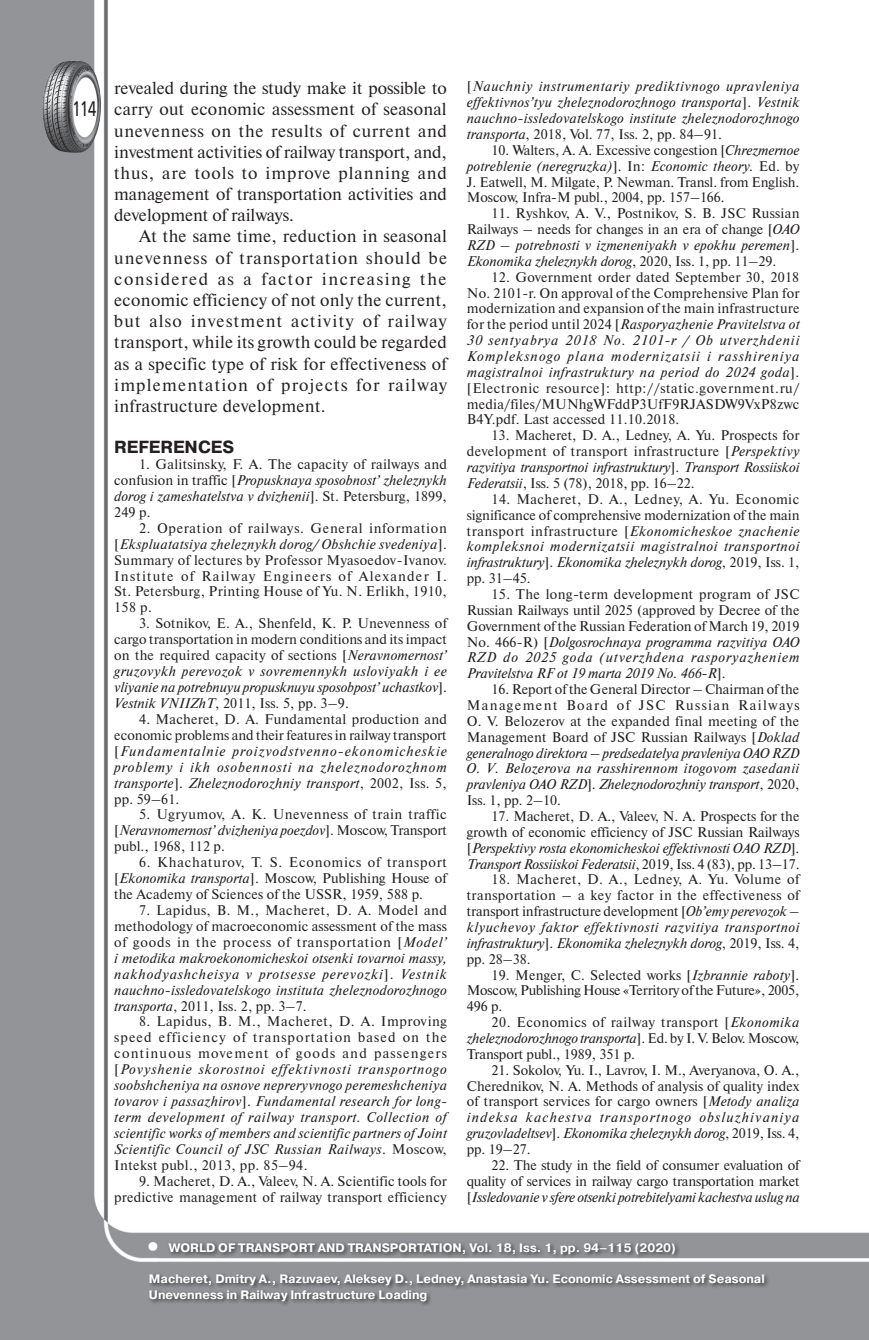
<style>
.page{position:relative;width:869px;height:1340px;background:#fff}
.page>*{position:absolute;margin:0;border:0;box-sizing:border-box;transform-origin:0 0}
.t1{font:700 24.5px "Pragmatica C";color:#fff}
.t2{font:21px "Free Set C";color:#231f20;scale:.7 1}
.Text{font:17.5px/21.2px "Newton C";letter-spacing:.005em;color:#231f20;text-align:justify}
.Podzag{font:700 17.5px "Pragmatica C";color:#231f20}
.liter_MT{font:14px/15.9px "Newton C";letter-spacing:.015em;color:#231f20;text-align:justify}
.liter_MT-2{font:italic 14px/15.9px "Newton C";letter-spacing:.02em;color:#231f20;text-align:justify}
.liter_MT-3{font:14px/15.9px "Newton C";letter-spacing:-.01em;color:#231f20}
.подвал_bottom{font:700 12.25px/15.8px "Pragmatica C";color:#fff}
.Подвал_топ{font:700 12.25px "Pragmatica C";color:#fff}
.s1{font-style:normal}
.s2{font-style:italic}
</style>
<div class="page">
<img style="left:0;top:0;width:868px;height:1339px">
<img style="left:42px;top:61px;width:33px;height:84px">
<div style="left:148px;top:1240px;width:621px;height:66px;background:#231f20;opacity:.75"></div>
<h2 class="t2" style="left:72px;top:97px;width:35px">114</h2>
<p class="liter_MT-2" style="left:466px;top:79px;width:334px"><span class="s1">[</span>Nauchniy instrumentariy prediktivnogo upravleniya effektivnos’tyu zheleznodorozhnogo transporta<span class="s1">].</span> Vestnik nauchno-issledovatelskogo institute zheleznodorozhnogo transporta<span class="s1">, 2018, Vol. 77, Iss. 2, pp. 84–91.</span></p>
<p class="liter_MT" style="left:466px;top:142px;width:334px;text-align:left;text-indent:25px">10. Walters, A. A. Excessive congestion [<span class="s2">Chrezmernoe potreblenie (neregruzka)</span>]. In: <span class="s2">Economic theory.</span> Ed. by J. Eatwell, M. Milgate, P. Newman. Transl. from English.<br>Moscow, Infra-M publ. , 2004, pp. 157–166.</p>
<p class="liter_MT" style="left:466px;top:206px;width:334px;text-align:left;text-indent:25px">11. Ryshkov, A. V. , Postnikov, S. B. JSC Russian Railways – needs for changes in an era of change [<span class="s2">OAO RZD – potrebnosti v izmeneniyakh v epokhu peremen</span>].<br><span class="s2">Ekonomika zheleznykh dorog</span>, 2020, Iss. 1, pp. 11–29.</p>
<p class="liter_MT" style="left:466px;top:269px;width:334px;text-align:left;text-indent:25px">12. Government order dated September 30, 2018<br>No. 2101-r. On approval of the Comprehensive Plan for modernization and expansion of the main infrastructure for the period until 2024 [<span class="s2">Rasporyazhenie Pravitelstva ot 30 sentyabrya 2018 No. 2101-r / Ob utverzhdenii Kompleksnogo plana modernizatsii i rasshireniya magistralnoi infrastruktury na period do 2024 goda</span>]. [Electronic resource]: http://static. government. ru/ media/files/MUNhgWFddP3UfF9RJASDW9VxP8zwc B4Y.pdf. Last accessed 11. 10. 2018.</p>
<p class="liter_MT" style="left:466px;top:427px;width:334px;text-indent:25px">13. Macheret, D. A. , Ledney, A. Yu. Prospects for development of transport infrastructure [<span class="s2">Perspektivy razvitiya transportnoi infrastruktury</span>]. <span class="s2">Transport Rossiiskoi Federatsii</span>, Iss. 5 (78), 2018, pp. 16–22.</p>
<p class="liter_MT" style="left:466px;top:491px;width:334px;text-indent:25px">14. Macheret, D. A. , Ledney, A. Yu. Economic significance of comprehensive modernization of the main transport infrastructure [<span class="s2">Ekonomicheskoe znachenie kompleksnoi modernizatsii magistralnoi transportnoi infrastruktury</span>]. <span class="s2">Ekonomika zheleznykh dorog</span>, 2019, Iss. 1, pp. 31–45.</p>
<p class="liter_MT" style="left:466px;top:586px;width:334px;text-indent:25px">15. The long-term development program of JSC Russian Railways until 2025 (approved by Decree of the Government of the Russian Federation of March 19, 2019<br>No. 466-R) [<span class="s2">Dolgosrochnaya programma razvitiya OAO RZD do 2025 goda (utverzhdena rasporyazheniem Pravitelstva RF ot 19 marta 2019 No. 466-R</span>].</p>
<p class="liter_MT" style="left:466px;top:681px;width:334px;text-indent:25px">16. Report of the General Director – Chairman of the Management Board of JSC Russian Railways O. V. Belozerov at the expanded final meeting of the Management Board of JSC Russian Railways [<span class="s2">Doklad generalnogo direktora – predsedatelya pravleniya OAO RZD O. V. Belozerova na rasshirennom itogovom zasedanii pravleniya OAO RZD</span>]. <span class="s2">Zheleznodorozhniy transport</span>, 2020, Iss. 1, pp. 2–10.</p>
<p class="liter_MT" style="left:466px;top:808px;width:334px;text-align:left;text-indent:25px">17. Macheret, D. A. , Valeev, N. A. Prospects for the growth of economic efficiency of JSC Russian Railways [<span class="s2">Perspektivy rosta ekonomicheskoi effektivnosti OAO RZD</span>].<br><span class="s2">Transport Rossiiskoi Federatsii</span>, 2019, Iss. 4 (83), pp. 13–17.</p>
<p class="liter_MT" style="left:466px;top:871px;width:334px;text-indent:25px">18. Macheret, D. A. , Ledney, A. Yu. Volume of transportation – a key factor in the effectiveness of transport infrastructure development [<span class="s2">Ob’emy perevozok – klyuchevoy faktor effektivnosti razvitiya transportnoi infrastruktury</span>]. <span class="s2">Ekonomika zheleznykh dorog</span>, 2019, Iss. 4, pp. 28–38.</p>
<p class="liter_MT-3" style="left:466px;top:966px;width:334px;text-indent:25px">19. Menger, C. Selected works [<span class="s2">Izbrannie raboty</span>].<br>Moscow, Publishing House «Territory of the Future», 2005,<br>496 p.</p>
<p class="liter_MT" style="left:466px;top:1014px;width:334px;text-indent:25px">20. Economics of railway transport [<span class="s2">Ekonomika zheleznodorozhnogo transporta</span>]. Ed. by I. V. Belov. Moscow, Transport publ. , 1989, 351 p.</p>
<p class="liter_MT" style="left:466px;top:1062px;width:334px;text-indent:25px">21. Sokolov, Yu. I. , Lavrov, I. M. , Averyanova, O. A. , Cherednikov, N. A. Methods of analysis of quality index of transport services for cargo owners [<span class="s2">Metody analiza indeksa kachestva transportnogo obsluzhivaniya gruzovladeltsev</span>]. <span class="s2">Ekonomika zheleznykh dorog</span>, 2019, Iss. 4, pp. 19–27.</p>
<p class="liter_MT" style="left:466px;top:1157px;width:334px;text-indent:25px">22. The study in the field of consumer evaluation of quality of services in railway cargo transportation market [<span class="s2">Issledovanie v sfere otsenki potrebitelyami kachestva uslug na</span></p>
<p class="Подвал_топ" style="left:169px;top:1241px;width:508px">WORLD OF TRANSPORT AND TRANSPORTATION, Vol. 18, Iss. 1, pp. 94–115 (2020)</p>
<p class="подвал_bottom" style="left:149px;top:1270px;width:617px">Macheret, Dmitry A., Razuvaev, Aleksey D., Ledney, Anastasia Yu. Economic Assessment of Seasonal<br>Unevenness in Railway Infrastructure Loading</p>
<p class="Text" style="left:114px;top:78px;width:334px">revealed during the study make it possible to carry out economic assessment of seasonal unevenness on the results of current and investment activities of railway transport, and, thus, are tools to improve planning and management of transportation activities and development of railways.</p>
<p class="Text" style="left:114px;top:226px;width:334px;text-indent:25px">At the same time, reduction in seasonal unevenness of transportation should be considered as a factor increasing the economic efficiency of not only the current, but also investment activity of railway transport, while its growth could be regarded as a specific type of risk for effectiveness of implementation of projects for railway infrastructure development.</p>
<p class="Podzag" style="left:114px;top:437px;width:121px">REFERENCES</p>
<p class="liter_MT" style="left:114px;top:456px;width:334px;text-indent:25px">1. Galitsinsky, F. A. The capacity of railways and confusion in traffic [<span class="s2">Propusknaya sposobnost’ zheleznykh dorog i zameshatelstva v dvizhenii</span>]. St. Petersburg, 1899, 249 p.</p>
<p class="liter_MT" style="left:114px;top:520px;width:334px;text-align:left;text-indent:25px">2. Operation of railways. General information [<span class="s2">Ekspluatatsiya zheleznykh dorog/ Obshchie svedeniya</span>].<br>Summary of lectures by Professor Myasoedov-Ivanov.<br>Institute of Railway Engineers of Alexander I.<br>St. Petersburg, Printing House of Yu. N. Erlikh, 1910, 158 p.</p>
<p class="liter_MT" style="left:114px;top:615px;width:334px;text-align:left;text-indent:25px">3. Sotnikov, E. A. , Shenfeld, K. P. Unevenness of cargo transportation in modern conditions and its impact on the required capacity of sections [<span class="s2">Neravnomernost’ gruzovykh perevozok v sovremennykh usloviyakh i ee vliyanie na potrebnuyu propusknuyu sposobpost’ uchastkov</span>].<br><span class="s2">Vestnik VNIIZhT</span>, 2011, Iss. 5, pp. 3–9.</p>
<p class="liter_MT-2" style="left:114px;top:711px;width:334px;text-indent:25px"><span class="s1">4. Macheret, D. A. Fundamental production and economic problems and their features in railway transport [</span>Fundamentalnie proizvodstvenno-ekonomicheskie problemy i ikh osobennosti na zheleznodorozhnom transporte<span class="s1">].</span> Zheleznodorozhniy transport<span class="s1">, 2002, Iss. 5, pp. 59–61.</span></p>
<p class="liter_MT" style="left:114px;top:806px;width:334px;text-indent:25px">5. Ugryumov, A. K. Unevenness of train traffic [<span class="s2">Neravnomernost’ dvizheniya poezdov</span>]. Moscow, Transport publ. , 1968, 112 p.</p>
<p class="liter_MT" style="left:114px;top:854px;width:334px;text-indent:25px">6. Khachaturov, T. S. Economics of transport [<span class="s2">Ekonomika transporta</span>]. Moscow, Publishing House of the Academy of Sciences of the USSR, 1959, 588 p.</p>
<p class="liter_MT-2" style="left:114px;top:902px;width:334px;text-indent:25px"><span class="s1">7. Lapidus, B. M. , Macheret, D. A. Model and methodology of macroeconomic assessment of the mass of goods in the process of transportation [</span>Model’ i metodika makroekonomicheskoi otsenki tovarnoi massy, nakhodyashcheisya v protsesse perevozki<span class="s1">].</span> Vestnik nauchno-issledovatelskogo instituta zheleznodorozhnogo transporta<span class="s1">, 2011, Iss. 2, pp. 3–7.</span></p>
<p class="liter_MT-2" style="left:114px;top:1013px;width:334px;text-indent:25px"><span class="s1">8. Lapidus, B. M. , Macheret, D. A. Improving speed efficiency of transportation based on the continuous movement of goods and passengers [</span>Povyshenie skorostnoi effektivnosti transportnogo soobshcheniya na osnove nepreryvnogo peremeshcheniya tovarov i passazhirov<span class="s1">].</span> Fundamental research for long&shy;term development of railway transport. Collection of scientific works of members and scientific partners of Joint Scientific Council of JSC Russian Railways<span class="s1">. Moscow, Intekst publ. , 2013, pp. 85–94.</span></p>
<p class="liter_MT" style="left:114px;top:1172px;width:334px;text-align:right">9. Macheret, D. A. , Valeev, N. A. Scientific tools for predictive management of railway transport efficiency</p>
<h1 class="t1" style="left:145px;top:1232px;width:18px">•</h1>
</div>
